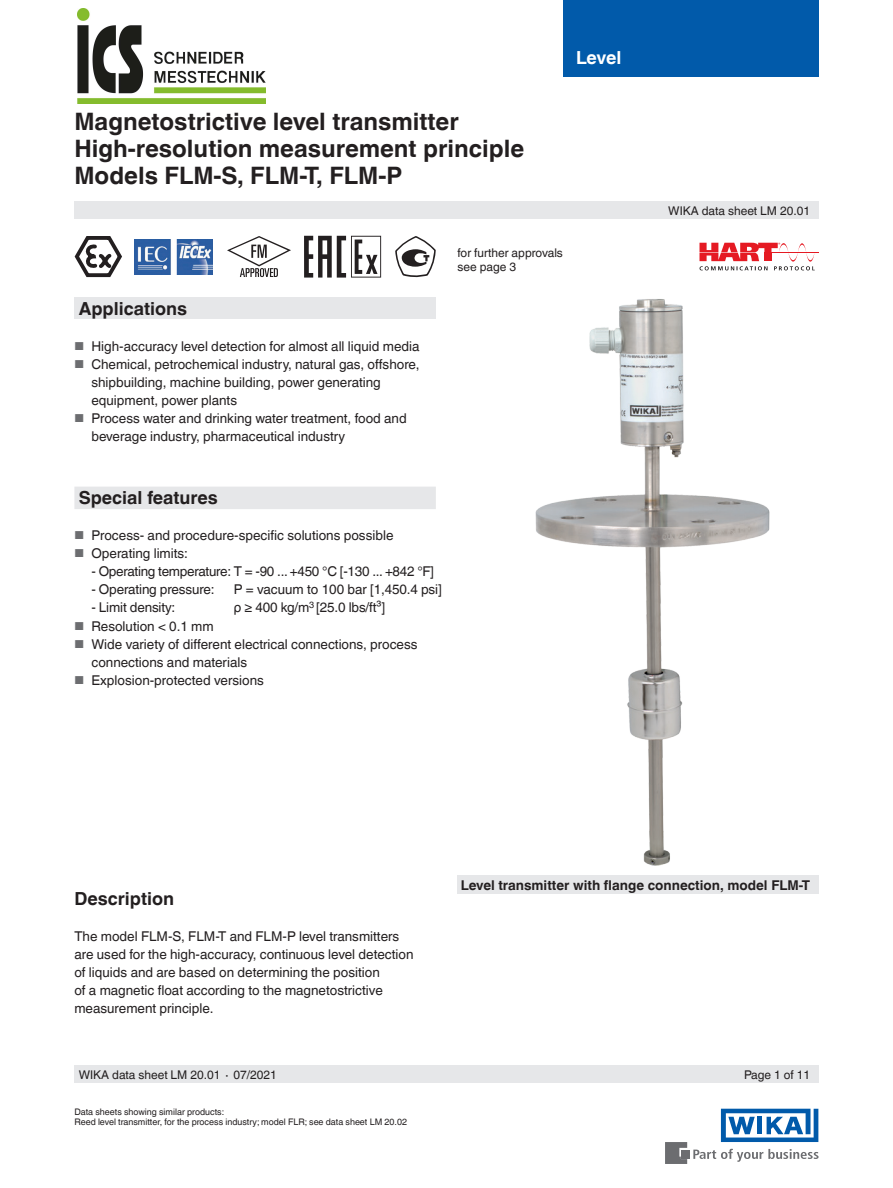
<style>
.page{position:relative;width:893px;height:1188px;background:#fff}
.page>*{position:absolute;margin:0;border:0;box-sizing:border-box;transform-origin:0 0}
.t1{font:700 24px/27px "Helvetica World";color:#231f20}
.t2{font:700 18px "Helvetica World";color:#231f20}
.t3{font:700 18px "Helvetica World";letter-spacing:-.02em;color:#fff}
.t4{font:13.5px/18px "Helvetica World";color:#231f20}
.t5{font:13.5px "Helvetica World";letter-spacing:-.02em;color:#231f20}
.t6{font:700 13.5px "Helvetica World";color:#231f20}
.t7{font:12px/13.5px "Helvetica World";color:#231f20}
.t8{font:9px/10.5px "Helvetica World";color:#231f20}
.s1{font-size:11.55px;color:#6c6d70}
</style>
<div class="page">
<div style="left:74px;top:297px;width:362px;height:22px;background:#e6e7e9"></div>
<div style="left:74px;top:202px;width:745px;height:17px;background:#e6e7e9"></div>
<div style="left:74px;top:1066px;width:745px;height:17px;background:#e6e7e9"></div>
<svg style="left:693px;top:1149px;width:126px;height:13px"></svg>
<div style="left:682px;top:1150px;width:8px;height:8px;background:#6c6d70"></div>
<svg style="left:665px;top:1142px;width:22px;height:22px"></svg>
<svg style="left:721px;top:1109px;width:97px;height:33px"></svg>
<div style="left:563px;top:0;width:256px;height:77px;background:#015aaa"></div>
<div style="left:457px;top:876px;width:362px;height:18px;background:#e6e7e9"></div>
<div style="left:74px;top:487px;width:362px;height:22px;background:#e6e7e9"></div>
<hr style="left:772px;top:252px;width:47px;height:1px;background:#e51a23">
<svg style="left:699px;top:243px;width:116px;height:27px"></svg>
<img style="left:643px;top:852px;width:27px;height:14px">
<img style="left:535px;top:299px;width:235px;height:553px">
<svg style="left:74px;top:236px;width:48px;height:42px"></svg>
<svg style="left:304px;top:236px;width:77px;height:42px"></svg>
<svg style="left:395px;top:236px;width:41px;height:42px"></svg>
<img style="left:135px;top:239px;width:77px;height:35px">
<svg style="left:227px;top:236px;width:64px;height:41px"></svg>
<img style="left:77px;top:9px;width:189px;height:94px">
<h1 class="t1" style="left:74px;top:108px;width:451px">Magnetostrictive level transmitter<br>High-resolution measurement principle<br>Models FLM-S, FLM-T, FLM-P</h1>
<h2 class="t3" style="left:576px;top:47px;width:47px">Level</h2>
<h2 class="t2" style="left:79px;top:298px;width:110px">Applications</h2>
<p class="t4" style="left:74px;top:337px;width:347px"><span class="s1">■</span> High-accuracy level detection for almost all liquid media</p>
<p class="t4" style="left:91px;top:355px;width:330px;text-indent:-17px"><span class="s1">■</span> Chemical, petrochemical industry, natural gas, offshore, shipbuilding, machine building, power generating equipment, power plants</p>
<p class="t4" style="left:91px;top:409px;width:317px;text-indent:-17px"><span class="s1">■</span> Process water and drinking water treatment, food and beverage industry, pharmaceutical industry</p>
<p class="t7" style="left:458px;top:246px;width:107px">for further approvals see page 3</p>
<h2 class="t2" style="left:79px;top:487px;width:141px">Special features</h2>
<p class="t4" style="left:74px;top:526px;width:321px"><span class="s1">■</span> Process- and procedure-specific solutions possible</p>
<p class="t4" style="left:74px;top:544px;width:115px"><span class="s1">■</span> Operating limits:</p>
<p class="t5" style="left:91px;top:563px;width:344px">- Operating temperature: T = -90 ... +450 °C [-130 ... +842 °F]</p>
<p class="t4" style="left:91px;top:581px;width:125px">- Operating pressure:</p>
<p class="t4" style="left:234px;top:581px;width:209px">P = vacuum to 100 bar [1,450.4 psi]</p>
<p class="t4" style="left:91px;top:599px;width:85px">- Limit density:</p>
<p class="t4" style="left:234px;top:599px;width:153px">ρ ≥ 400 kg/m<sup>3</sup> [25.0 lbs/ft³]</p>
<p class="t4" style="left:74px;top:617px;width:141px"><span class="s1">■</span> Resolution &lt; 0.1 mm</p>
<p class="t4" style="left:91px;top:635px;width:328px;text-indent:-17px"><span class="s1">■</span> Wide variety of different electrical connections, process connections and materials</p>
<p class="t4" style="left:74px;top:671px;width:191px"><span class="s1">■</span> Explosion-protected versions</p>
<p class="t7" style="left:668px;top:204px;width:143px">WIKA data sheet LM 20.01</p>
<h2 class="t2" style="left:74px;top:888px;width:101px">Description</h2>
<p class="t4" style="left:74px;top:927px;width:341px">The model FLM-S, FLM-T and FLM-P level transmitters are used for the high-accuracy, continuous level detection of liquids and are based on determining the position<br>of a magnetic float according to the magnetostrictive measurement principle.</p>
<p class="t6" style="left:461px;top:877px;width:351px">Level transmitter with flange connection, model FLM-T</p>
<p class="t7" style="left:79px;top:1068px;width:200px">WIKA data sheet LM 20.01 ∙ 07/2021</p>
<p class="t7" style="left:744px;top:1068px;width:68px">Page 1 of 11</p>
<p class="t8" style="left:74px;top:1107px;width:334px">Data sheets showing similar products:<br>Reed level transmitter, for the process industry; model FLR; see data sheet LM 20.02</p>
</div>
